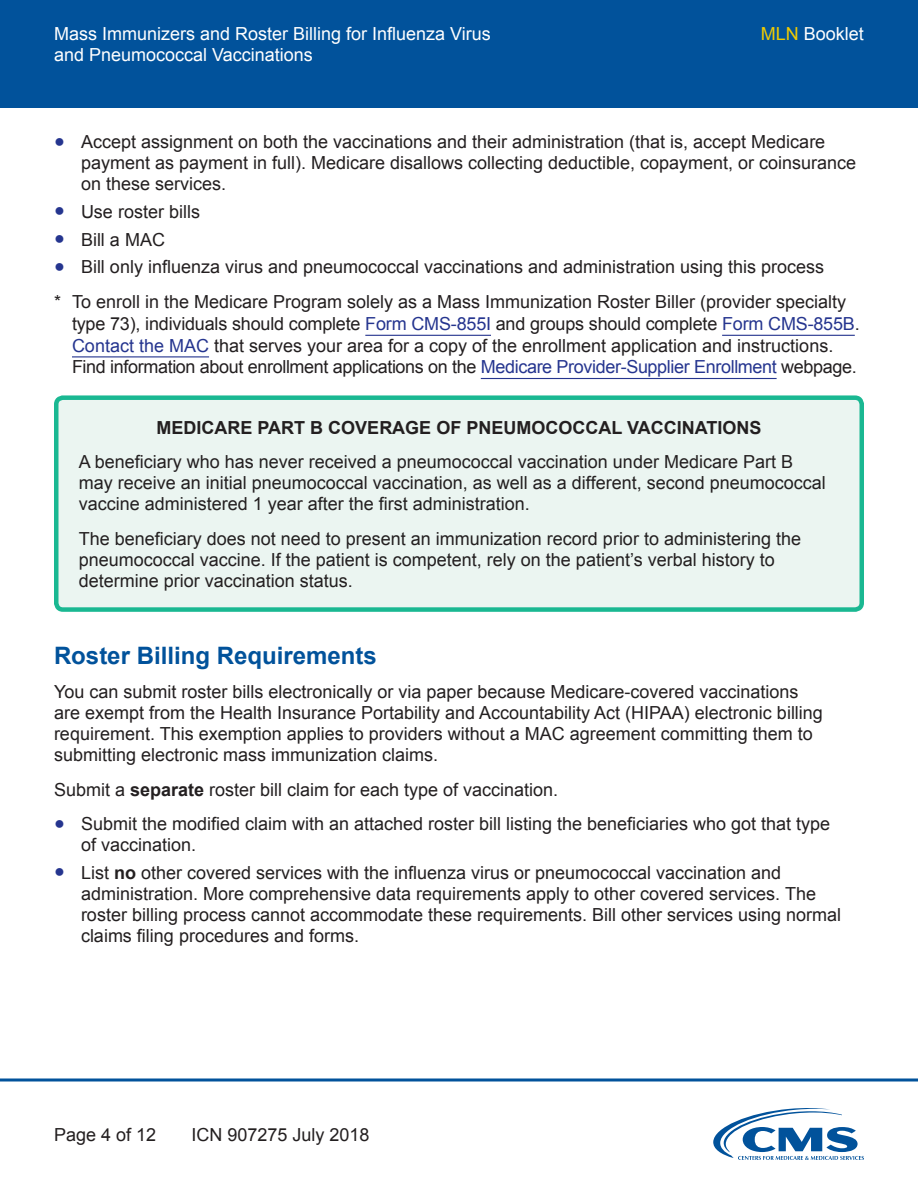
<style>
.page{position:relative;width:918px;height:1188px;background:#fff}
.page>*{position:absolute;margin:0;border:0;box-sizing:border-box;transform-origin:0 0}
.t1{font:700 24px "Arial";color:#01529b}
.t2{font:18px/21px "Arial";color:#231f20}
.t3{font:18px "Arial";color:#fff}
.t4{font:700 18px "Arial";color:#231f20}
.s1{color:#f0cb02}
.s2{color:#25358f}
.s3{font-weight:700}
</style>
<div class="page">
<div style="left:0;top:0;width:918px;height:108px;background:#01529b"></div>
<svg style="left:0;top:1078px;width:918px;height:4px"></svg>
<svg style="left:713px;top:1108px;width:151px;height:52px"></svg>
<hr style="left:365px;top:335px;width:126px;height:1px;background:#25358f">
<hr style="left:722px;top:335px;width:133px;height:1px;background:#25358f">
<hr style="left:72px;top:356px;width:137px;height:1px;background:#25358f">
<hr style="left:481px;top:378px;width:296px;height:1px;background:#25358f">
<div style="left:56px;top:398px;width:806px;height:212px;background:#ebf5f1;border-radius:7px"></div>
<div style="left:54px;top:395px;width:810px;height:217px;border:4px solid #1ab892;border-radius:7px"></div>
<p class="t3" style="left:54px;top:22px;width:438px">Mass Immunizers and Roster Billing for Influenza Virus</p>
<p class="t3" style="left:761px;top:22px;width:105px"><span class="s1">MLN</span> Booklet</p>
<p class="t3" style="left:54px;top:43px;width:260px">and Pneumococcal Vaccinations</p>
<p class="t2" style="left:81px;top:131px;width:777px;text-indent:-27px"><span class="s2">●</span> Accept assignment on both the vaccinations and their administration (that is, accept Medicare payment as payment in full). Medicare disallows collecting deductible, copayment, or coinsurance on these services.</p>
<p class="t2" style="left:54px;top:201px;width:148px"><span class="s2">●</span> Use roster bills</p>
<p class="t2" style="left:54px;top:229px;width:113px"><span class="s2">●</span> Bill a MAC</p>
<p class="t2" style="left:54px;top:257px;width:772px"><span class="s2">●</span> Bill only influenza virus and pneumococcal vaccinations and administration using this process</p>
<p class="t2" style="left:72px;top:292px;width:789px;line-height:21.6px;text-indent:-18px">* To enroll in the Medicare Program solely as a Mass Immunization Roster Biller (provider specialty type 73), individuals should complete <span class="s2">Form CMS-855I</span> and groups should complete <span class="s2">Form CMS-855B</span>.<br><span class="s2">Contact the MAC</span> that serves your area for a copy of the enrollment application and instructions.<br>Find information about enrollment applications on the <span class="s2">Medicare Provider-Supplier Enrollment</span> webpage.</p>
<p class="t4" style="left:157px;top:415px;width:606px">MEDICARE PART B COVERAGE OF PNEUMOCOCCAL VACCINATIONS</p>
<p class="t2" style="left:79px;top:452px;width:749px">A beneficiary who has never received a pneumococcal vaccination under Medicare Part B may receive an initial pneumococcal vaccination, as well as a different, second pneumococcal vaccine administered 1 year after the first administration.</p>
<p class="t2" style="left:79px;top:528px;width:724px">The beneficiary does not need to present an immunization record prior to administering the pneumococcal vaccine. If the patient is competent, rely on the patient’s verbal history to determine prior vaccination status.</p>
<h3 class="t1" style="left:54px;top:639px;width:324px">Roster Billing Requirements</h3>
<p class="t2" style="left:54px;top:682px;width:771px">You can submit roster bills electronically or via paper because Medicare-covered vaccinations are exempt from the Health Insurance Portability and Accountability Act (HIPAA) electronic billing requirement. This exemption applies to providers without a MAC agreement committing them to submitting electronic mass immunization claims.</p>
<p class="t2" style="left:54px;top:779px;width:506px">Submit a <span class="s3">separate</span> roster bill claim for each type of vaccination.</p>
<p class="t2" style="left:81px;top:814px;width:751px;text-indent:-27px"><span class="s2">●</span> Submit the modified claim with an attached roster bill listing the beneficiaries who got that type of vaccination.</p>
<p class="t2" style="left:81px;top:862px;width:762px;text-indent:-27px"><span class="s2">●</span> List <span class="s3">no</span> other covered services with the influenza virus or pneumococcal vaccination and administration. More comprehensive data requirements apply to other covered services. The roster billing process cannot accommodate these requirements. Bill other services using normal claims filing procedures and forms.</p>
<p class="t2" style="left:54px;top:1124px;width:104px">Page 4 of 12</p>
<p class="t2" style="left:192px;top:1124px;width:180px">ICN 907275 July 2018</p>
</div>
